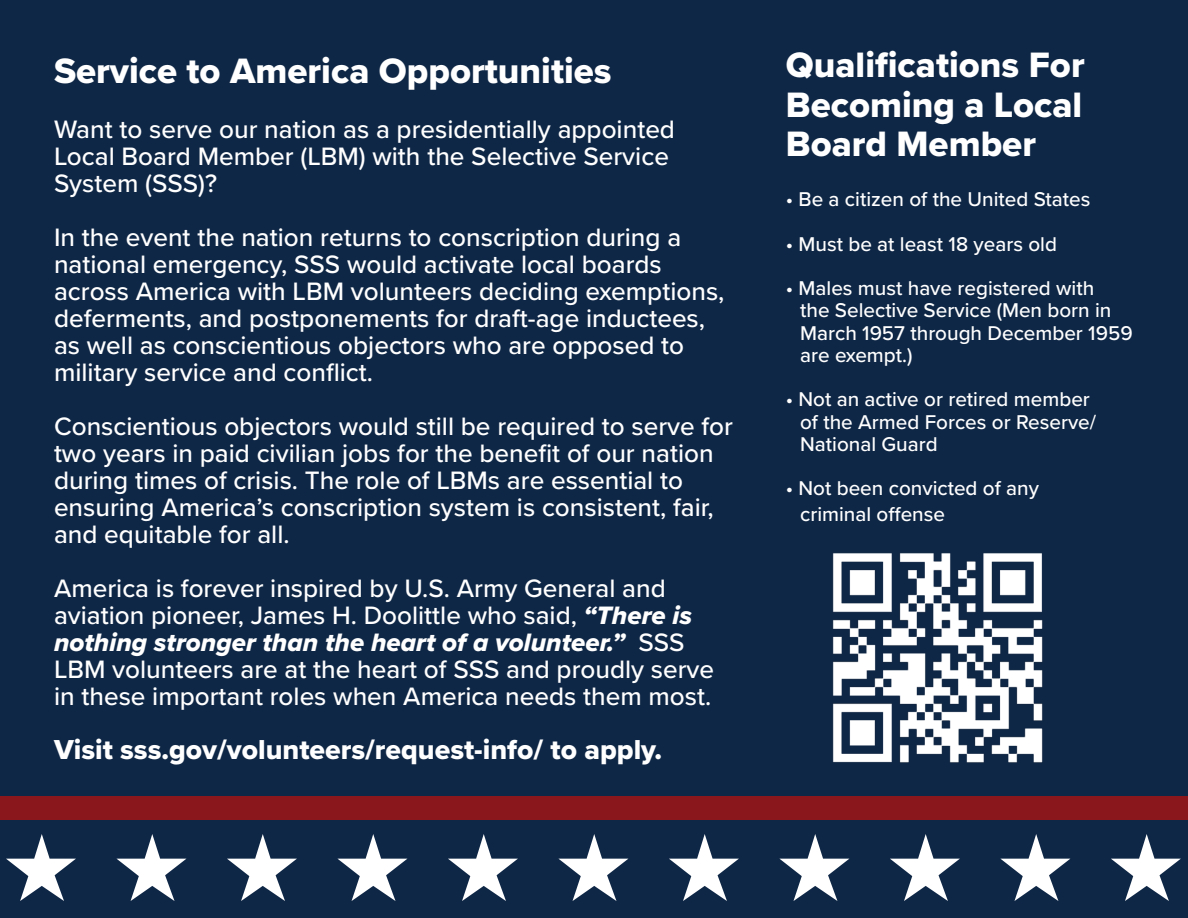
<style>
.page{position:relative;width:1188px;height:918px;background:#0f2746}
.page>*{position:absolute;margin:0;border:0;box-sizing:border-box;transform-origin:0 0}
.t1{font:36.6px/39.6px "Proxima Nova Extrabld";color:#fff;text-align:justify}
.t2{font:28.5px "Proxima Nova Extrabld";color:#fff}
.t3{font:500 26.1px "Proxima Nova";color:#fff}
.t4{font:26.1px "Proxima Nova Extrabld It";color:#fff}
.t5{font:500 20.7px/22.2px "Proxima Nova";color:#fff}
.s1{font-family:"Proxima Nova Extrabld It";font-weight:400}
.s2{font-family:"Proxima Nova";font-weight:500}
</style>
<div class="page">
<div style="left:0;top:796px;width:1188px;height:24px;background:#8a171c"></div>
<svg style="left:6px;top:834px;width:70px;height:67px"></svg>
<svg style="left:116px;top:834px;width:70px;height:67px"></svg>
<svg style="left:227px;top:834px;width:70px;height:67px"></svg>
<svg style="left:337px;top:834px;width:70px;height:67px"></svg>
<svg style="left:448px;top:834px;width:70px;height:67px"></svg>
<svg style="left:558px;top:834px;width:70px;height:67px"></svg>
<svg style="left:669px;top:834px;width:70px;height:67px"></svg>
<svg style="left:779px;top:834px;width:70px;height:67px"></svg>
<svg style="left:890px;top:834px;width:70px;height:67px"></svg>
<svg style="left:1000px;top:834px;width:70px;height:67px"></svg>
<svg style="left:1111px;top:834px;width:70px;height:67px"></svg>
<img style="left:832px;top:553px;width:211px;height:210px">
<p class="t1" style="left:54px;top:50px;width:559px">Service to America Opportunities</p>
<p class="t3" style="left:54px;top:110px;width:623px">Want to serve our nation as a presidentially appointed</p>
<p class="t3" style="left:54px;top:137px;width:616px">Local Board Member (LBM) with the Selective Service</p>
<p class="t3" style="left:54px;top:164px;width:165px">System (SSS)?</p>
<p class="t3" style="left:54px;top:218px;width:629px">In the event the nation returns to conscription during a</p>
<p class="t3" style="left:54px;top:245px;width:609px">national emergency, SSS would activate local boards</p>
<p class="t3" style="left:54px;top:272px;width:672px">across America with LBM volunteers deciding exemptions,</p>
<p class="t3" style="left:54px;top:299px;width:653px">deferments, and postponements for draft-age inductees,</p>
<p class="t3" style="left:54px;top:326px;width:632px">as well as conscientious objectors who are opposed to</p>
<p class="t3" style="left:54px;top:353px;width:321px">military service and conflict.</p>
<p class="t3" style="left:54px;top:407px;width:681px">Conscientious objectors would still be required to serve for</p>
<p class="t3" style="left:54px;top:434px;width:661px">two years in paid civilian jobs for the benefit of our nation</p>
<p class="t3" style="left:54px;top:461px;width:631px">during times of crisis. The role of LBMs are essential to</p>
<p class="t3" style="left:54px;top:488px;width:661px">ensuring America’s conscription system is consistent, fair,</p>
<p class="t3" style="left:54px;top:515px;width:237px">and equitable for all.</p>
<p class="t3" style="left:54px;top:569px;width:613px">America is forever inspired by U.S. Army General and</p>
<p class="t3" style="left:54px;top:596px;width:640px">aviation pioneer, James H. Doolittle who said, <span class="s1">“There is</span></p>
<p class="t4" style="left:54px;top:623px;width:632px">nothing stronger than the heart of a volunteer.” <span class="s2">SSS</span></p>
<p class="t3" style="left:54px;top:650px;width:662px">LBM volunteers are at the heart of SSS and proudly serve</p>
<p class="t3" style="left:54px;top:677px;width:659px">in these important roles when America needs them most.</p>
<p class="t2" style="left:54px;top:729px;width:610px">Visit sss.gov/volunteers/request-info/ to apply.</p>
<p class="t1" style="left:786px;top:44px;width:300px">Qualifications For Becoming a Local Board Member</p>
<p class="t5" style="left:786px;top:187px;width:306px">• Be a citizen of the United States</p>
<p class="t5" style="left:786px;top:232px;width:273px">• Must be at least 18 years old</p>
<p class="t5" style="left:800px;top:276px;width:334px;text-indent:-14px">• Males must have registered with<br>the Selective Service (Men born in<br>March 1957 through December 1959 are exempt.)</p>
<p class="t5" style="left:800px;top:388px;width:298px;text-indent:-14px">• Not an active or retired member of the Armed Forces or Reserve/<br>National Guard</p>
<p class="t5" style="left:786px;top:477px;width:255px">• Not been convicted of any</p>
<p class="t5" style="left:800px;top:502px;width:146px">criminal offense</p>
</div>
